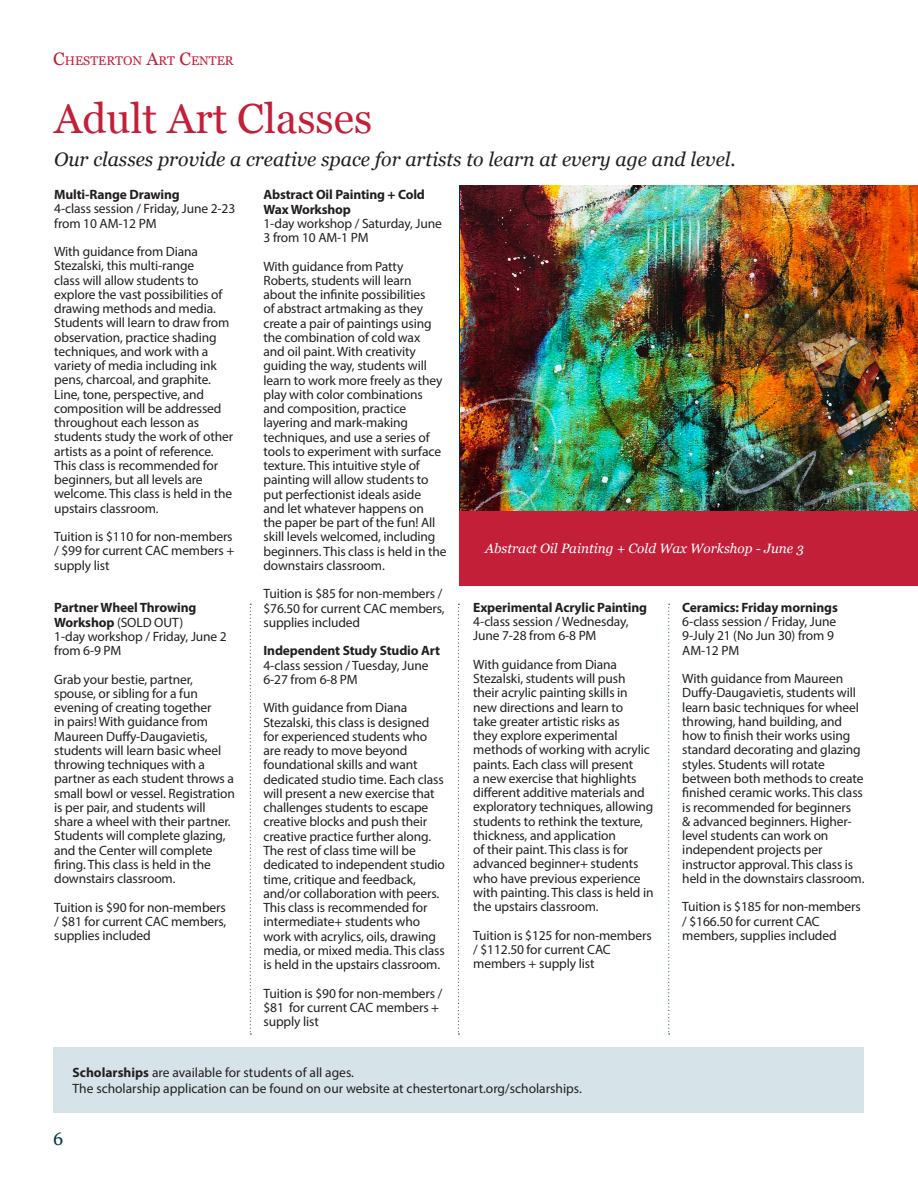
<style>
.page{position:relative;width:918px;height:1188px;background:#fff}
.page>*{position:absolute;margin:0;border:0;box-sizing:border-box;transform-origin:0 0}
.t1{font:42px "Georgia";color:#c31f39}
.t2{font:italic 19.5px "Georgia";color:#231f20}
.t3{font:18px "Georgia";color:#00344b}
.t4{font:13.5px/14.2px "Myriad Pro";letter-spacing:-.01em;color:#231f20}
.t5{font:700 13.5px/14.2px "Myriad Pro";letter-spacing:-.01em;color:#231f20}
.t6{font:italic 13.5px "Georgia";color:#fff}
.t7{font:12.6px "Georgia";color:#c31f39}
.s1{font-size:18px}
.s2{font-weight:700}
</style>
<div class="page">
<svg style="left:250px;top:604px;width:1px;height:431px"></svg>
<svg style="left:458px;top:604px;width:1px;height:431px"></svg>
<svg style="left:668px;top:604px;width:2px;height:431px"></svg>
<img style="left:461px;top:185px;width:457px;height:326px">
<div style="left:460px;top:511px;width:458px;height:74px;background:#c31f39"></div>
<div style="left:53px;top:1048px;width:811px;height:65px;background:#d6e3e9"></div>
<p class="t7" style="left:53px;top:51px;width:182px"><span class="s1">C</span>HESTERTON <span class="s1">A</span>RT <span class="s1">C</span>ENTER</p>
<h1 class="t1" style="left:54px;top:87px;width:319px">Adult Art Classes</h1>
<h2 class="t2" style="left:54px;top:145px;width:683px">Our classes provide a creative space for artists to learn at every age and level.</h2>
<p class="t5" style="left:54px;top:187px;width:127px">Multi-Range Drawing</p>
<p class="t4" style="left:54px;top:201px;width:183px">4-class session / Friday, June 2-23 from 10 AM-12 PM</p>
<p class="t4" style="left:54px;top:244px;width:180px">With guidance from Diana<br>Stezalski, this multi-range<br>class will allow students to explore the vast possibilities of drawing methods and media.<br>Students will learn to draw from observation, practice shading techniques, and work with a variety of media including ink pens, charcoal, and graphite.<br>Line, tone, perspective, and composition will be addressed throughout each lesson as students study the work of other artists as a point of reference.<br>This class is recommended for beginners, but all levels are welcome. This class is held in the upstairs classroom.</p>
<p class="t4" style="left:54px;top:529px;width:182px">Tuition is $110 for non-members / $99 for current CAC members + supply list</p>
<p class="t4" style="left:54px;top:601px;width:174px"><span class="s2">Partner Wheel Throwing<br>Workshop</span> (SOLD OUT)<br>1-day workshop / Friday, June 2 from 6-9 PM</p>
<p class="t4" style="left:54px;top:672px;width:182px">Grab your bestie, partner, spouse, or sibling for a fun evening of creating together<br>in pairs! With guidance from<br>Maureen Duffy-Daugavietis, students will learn basic wheel throwing techniques with a partner as each student throws a small bowl or vessel. Registration is per pair, and students will share a wheel with their partner.<br>Students will complete glazing, and the Center will complete firing. This class is held in the downstairs classroom.</p>
<p class="t4" style="left:54px;top:900px;width:174px;text-align:justify">Tuition is $90 for non-members / $81 for current CAC members, supplies included</p>
<p class="t5" style="left:263px;top:187px;width:163px">Abstract Oil Painting + Cold<br>Wax Workshop</p>
<p class="t4" style="left:263px;top:216px;width:180px">1-day workshop / Saturday, June<br>3 from 10 AM-1 PM</p>
<p class="t4" style="left:263px;top:259px;width:185px">With guidance from Patty<br>Roberts, students will learn about the infinite possibilities<br>of abstract artmaking as they create a pair of paintings using the combination of cold wax<br>and oil paint. With creativity guiding the way, students will learn to work more freely as they play with color combinations and composition, practice layering and mark-making techniques, and use a series of tools to experiment with surface texture. This intuitive style of painting will allow students to put perfectionist ideals aside<br>and let whatever happens on<br>the paper be part of the fun! All skill levels welcomed, including beginners. This class is held in the downstairs classroom.</p>
<p class="t4" style="left:263px;top:587px;width:183px">Tuition is $85 for non-members / $76.50 for current CAC members, supplies included</p>
<p class="t5" style="left:263px;top:643px;width:178px">Independent Study Studio Art</p>
<p class="t4" style="left:263px;top:658px;width:167px">4-class session / Tuesday, June<br>6-27 from 6-8 PM</p>
<p class="t4" style="left:263px;top:701px;width:183px">With guidance from Diana<br>Stezalski, this class is designed for experienced students who are ready to move beyond foundational skills and want dedicated studio time. Each class will present a new exercise that challenges students to escape creative blocks and push their creative practice further along.<br>The rest of class time will be dedicated to independent studio time, critique and feedback, and/or collaboration with peers.<br>This class is recommended for intermediate+ students who work with acrylics, oils, drawing media, or mixed media. This class is held in the upstairs classroom.</p>
<p class="t4" style="left:263px;top:986px;width:180px">Tuition is $90 for non-members / $81 for current CAC members + supply list</p>
<p class="t6" style="left:485px;top:539px;width:320px">Abstract Oil Painting + Cold Wax Workshop - June 3</p>
<p class="t5" style="left:473px;top:600px;width:175px">Experimental Acrylic Painting</p>
<p class="t4" style="left:473px;top:614px;width:157px">4-class session / Wednesday,<br>June 7-28 from 6-8 PM</p>
<p class="t4" style="left:473px;top:657px;width:182px">With guidance from Diana<br>Stezalski, students will push their acrylic painting skills in new directions and learn to<br>take greater artistic risks as<br>they explore experimental methods of working with acrylic paints. Each class will present<br>a new exercise that highlights different additive materials and exploratory techniques, allowing students to rethink the texture, thickness, and application<br>of their paint. This class is for advanced beginner+ students who have previous experience with painting. This class is held in the upstairs classroom.</p>
<p class="t4" style="left:473px;top:928px;width:180px">Tuition is $125 for non-members / $112.50 for current CAC members + supply list</p>
<p class="t5" style="left:682px;top:600px;width:157px">Ceramics: Friday mornings</p>
<p class="t4" style="left:682px;top:614px;width:155px">6-class session / Friday, June<br>9-July 21 (No Jun 30) from 9<br>AM-12 PM</p>
<p class="t4" style="left:682px;top:671px;width:184px">With guidance from Maureen<br>Duffy-Daugavietis, students will learn basic techniques for wheel throwing, hand building, and how to finish their works using standard decorating and glazing styles. Students will rotate between both methods to create finished ceramic works. This class is recommended for beginners<br>&amp; advanced beginners. Higher&shy;level students can work on independent projects per instructor approval. This class is held in the downstairs classroom.</p>
<p class="t4" style="left:682px;top:899px;width:180px">Tuition is $185 for non-members / $166.50 for current CAC members, supplies included</p>
<p class="t4" style="left:73px;top:1064px;width:511px;line-height:16.2px"><span class="s2">Scholarships</span> are available for students of all ages.<br>The scholarship application can be found on our website at chestertonart.org/scholarships.</p>
<h3 class="t3" style="left:53px;top:1126px;width:12px">6</h3>
</div>
